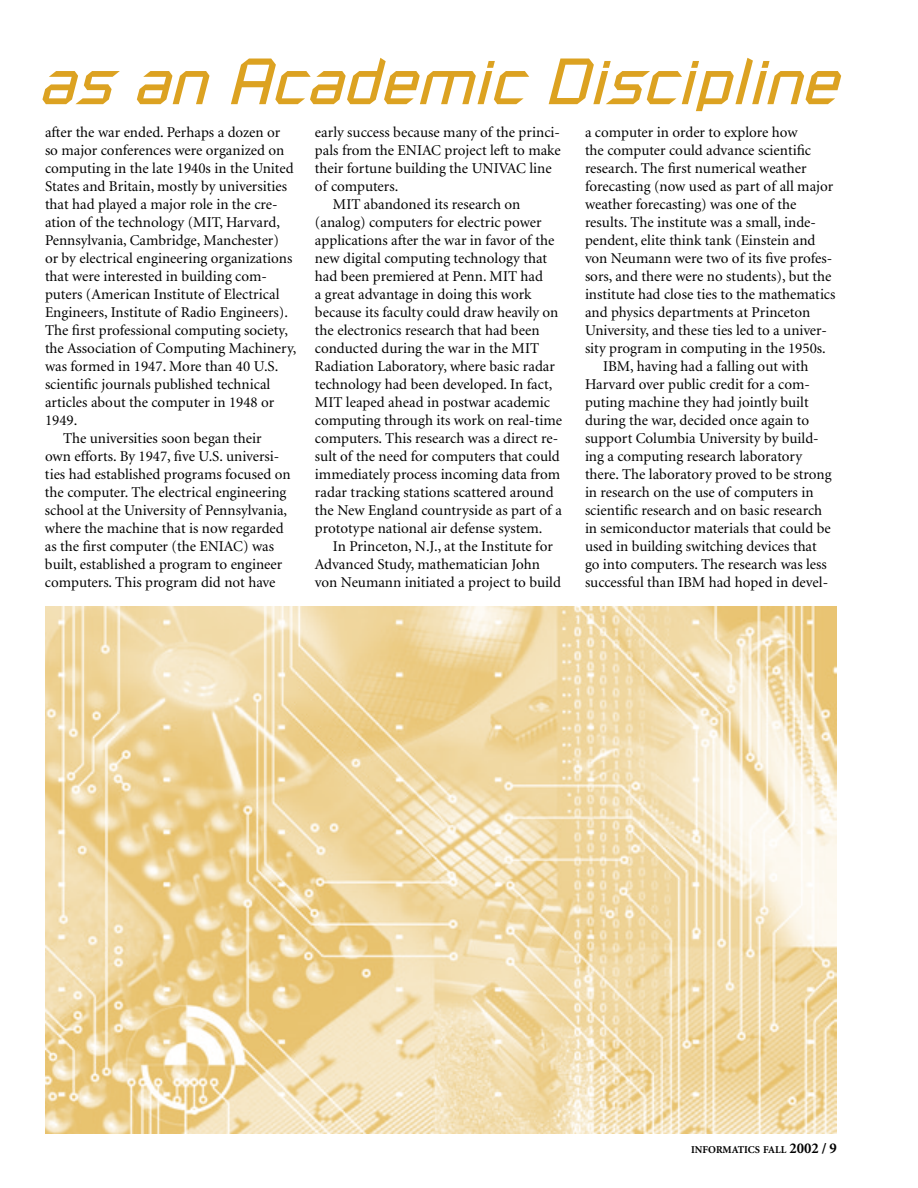
<style>
.page{position:relative;width:918px;height:1188px;background:#fff}
.page>*{position:absolute;margin:0;border:0;box-sizing:border-box;transform-origin:0 0}
.t1{font:italic 64.5px "Russell Square";color:#dca221}
.t2{font:15px "Minion";color:#000}
.t3{font:700 10.5px "Minion";color:#000}
.s1{font-size:15px}
</style>
<div class="page">
<img style="left:45px;top:607px;width:792px;height:527px">
<h1 class="t1" style="left:38px;top:42px;width:802px">as an Academic Discipline</h1>
<p class="t2" style="left:45px;top:125px;width:237px">after the war ended. Perhaps a dozen or</p>
<p class="t2" style="left:45px;top:143px;width:241px">so major conferences were organized on</p>
<p class="t2" style="left:45px;top:161px;width:250px">computing in the late 1940s in the United</p>
<p class="t2" style="left:45px;top:179px;width:244px">States and Britain, mostly by universities</p>
<p class="t2" style="left:45px;top:197px;width:234px">that had played a major role in the cre-</p>
<p class="t2" style="left:45px;top:215px;width:236px">ation of the technology (MIT, Harvard,</p>
<p class="t2" style="left:45px;top:233px;width:235px">Pennsylvania, Cambridge, Manchester)</p>
<p class="t2" style="left:45px;top:251px;width:249px">or by electrical engineering organizations</p>
<p class="t2" style="left:45px;top:269px;width:223px">that were interested in building com-</p>
<p class="t2" style="left:45px;top:287px;width:236px">puters (American Institute of Electrical</p>
<p class="t2" style="left:45px;top:305px;width:244px">Engineers, Institute of Radio Engineers).</p>
<p class="t2" style="left:45px;top:323px;width:244px">The first professional computing society,</p>
<p class="t2" style="left:45px;top:341px;width:253px">the Association of Computing Machinery,</p>
<p class="t2" style="left:45px;top:359px;width:235px">was formed in 1947. More than 40 U.S.</p>
<p class="t2" style="left:45px;top:377px;width:227px">scientific journals published technical</p>
<p class="t2" style="left:45px;top:395px;width:231px">articles about the computer in 1948 or</p>
<p class="t2" style="left:45px;top:413px;width:34px">1949.</p>
<p class="t2" style="left:63px;top:431px;width:200px">The universities soon began their</p>
<p class="t2" style="left:45px;top:449px;width:236px">own efforts. By 1947, five U.S. universi-</p>
<p class="t2" style="left:45px;top:467px;width:247px">ties had established programs focused on</p>
<p class="t2" style="left:45px;top:485px;width:243px">the computer. The electrical engineering</p>
<p class="t2" style="left:45px;top:503px;width:244px">school at the University of Pennsylvania,</p>
<p class="t2" style="left:45px;top:521px;width:240px">where the machine that is now regarded</p>
<p class="t2" style="left:45px;top:539px;width:231px">as the first computer (the ENIAC) was</p>
<p class="t2" style="left:45px;top:557px;width:239px">built, established a program to engineer</p>
<p class="t2" style="left:45px;top:575px;width:232px">computers. This program did not have</p>
<p class="t2" style="left:315px;top:125px;width:247px">early success because many of the princi-</p>
<p class="t2" style="left:315px;top:143px;width:247px">pals from the ENIAC project left to make</p>
<p class="t2" style="left:315px;top:161px;width:238px">their fortune building the UNIVAC line</p>
<p class="t2" style="left:315px;top:179px;width:85px">of computers.</p>
<p class="t2" style="left:333px;top:197px;width:189px">MIT abandoned its research on</p>
<p class="t2" style="left:315px;top:215px;width:228px">(analog) computers for electric power</p>
<p class="t2" style="left:315px;top:233px;width:241px">applications after the war in favor of the</p>
<p class="t2" style="left:315px;top:251px;width:234px">new digital computing technology that</p>
<p class="t2" style="left:315px;top:269px;width:230px">had been premiered at Penn. MIT had</p>
<p class="t2" style="left:315px;top:287px;width:218px">a great advantage in doing this work</p>
<p class="t2" style="left:315px;top:305px;width:245px">because its faculty could draw heavily on</p>
<p class="t2" style="left:315px;top:323px;width:226px">the electronics research that had been</p>
<p class="t2" style="left:315px;top:341px;width:226px">conducted during the war in the MIT</p>
<p class="t2" style="left:315px;top:359px;width:242px">Radiation Laboratory, where basic radar</p>
<p class="t2" style="left:315px;top:377px;width:239px">technology had been developed. In fact,</p>
<p class="t2" style="left:315px;top:395px;width:237px">MIT leaped ahead in postwar academic</p>
<p class="t2" style="left:315px;top:413px;width:249px">computing through its work on real-time</p>
<p class="t2" style="left:315px;top:431px;width:245px">computers. This research was a direct re-</p>
<p class="t2" style="left:315px;top:449px;width:246px">sult of the need for computers that could</p>
<p class="t2" style="left:315px;top:467px;width:247px">immediately process incoming data from</p>
<p class="t2" style="left:315px;top:485px;width:240px">radar tracking stations scattered around</p>
<p class="t2" style="left:315px;top:503px;width:248px">the New England countryside as part of a</p>
<p class="t2" style="left:315px;top:521px;width:229px">prototype national air defense system.</p>
<p class="t2" style="left:333px;top:539px;width:221px">In Princeton, N.J., at the Institute for</p>
<p class="t2" style="left:315px;top:557px;width:226px">Advanced Study, mathematician John</p>
<p class="t2" style="left:315px;top:575px;width:247px">von Neumann initiated a project to build</p>
<p class="t2" style="left:585px;top:125px;width:214px">a computer in order to explore how</p>
<p class="t2" style="left:585px;top:143px;width:228px">the computer could advance scientific</p>
<p class="t2" style="left:585px;top:161px;width:223px">research. The first numerical weather</p>
<p class="t2" style="left:585px;top:179px;width:250px">forecasting (now used as part of all major</p>
<p class="t2" style="left:585px;top:197px;width:213px">weather forecasting) was one of the</p>
<p class="t2" style="left:585px;top:215px;width:233px">results. The institute was a small, inde-</p>
<p class="t2" style="left:585px;top:233px;width:232px">pendent, elite think tank (Einstein and</p>
<p class="t2" style="left:585px;top:251px;width:249px">von Neumann were two of its five profes-</p>
<p class="t2" style="left:585px;top:269px;width:248px">sors, and there were no students), but the</p>
<p class="t2" style="left:585px;top:287px;width:252px">institute had close ties to the mathematics</p>
<p class="t2" style="left:585px;top:305px;width:227px">and physics departments at Princeton</p>
<p class="t2" style="left:585px;top:323px;width:243px">University, and these ties led to a univer-</p>
<p class="t2" style="left:585px;top:341px;width:242px">sity program in computing in the 1950s.</p>
<p class="t2" style="left:603px;top:359px;width:207px">IBM, having had a falling out with</p>
<p class="t2" style="left:585px;top:377px;width:226px">Harvard over public credit for a com-</p>
<p class="t2" style="left:585px;top:395px;width:225px">puting machine they had jointly built</p>
<p class="t2" style="left:585px;top:413px;width:226px">during the war, decided once again to</p>
<p class="t2" style="left:585px;top:431px;width:235px">support Columbia University by build-</p>
<p class="t2" style="left:585px;top:449px;width:219px">ing a computing research laboratory</p>
<p class="t2" style="left:585px;top:467px;width:248px">there. The laboratory proved to be strong</p>
<p class="t2" style="left:585px;top:485px;width:230px">in research on the use of computers in</p>
<p class="t2" style="left:585px;top:503px;width:239px">scientific research and on basic research</p>
<p class="t2" style="left:585px;top:521px;width:247px">in semiconductor materials that could be</p>
<p class="t2" style="left:585px;top:539px;width:233px">used in building switching devices that</p>
<p class="t2" style="left:585px;top:557px;width:243px">go into computers. The research was less</p>
<p class="t2" style="left:585px;top:575px;width:245px">successful than IBM had hoped in devel-</p>
<p class="t3" style="left:691px;top:1144px;width:147px">INFORMATICS FALL <span class="s1">2002 / 9</span></p>
</div>
